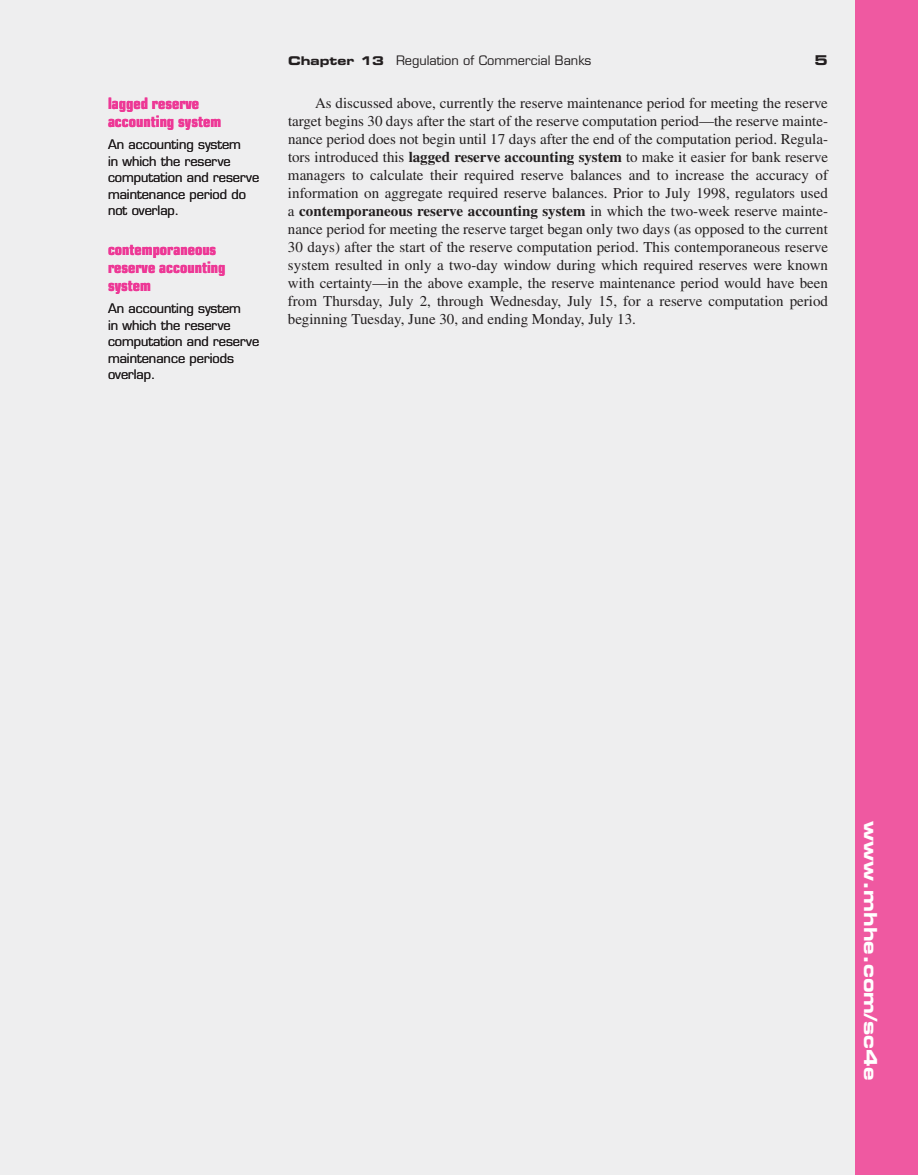
<style>
.page{position:relative;width:918px;height:1175px;background:#fff}
.page>*{position:absolute;margin:0;border:0;box-sizing:border-box;transform-origin:0 0}
.t1{font:18px "Eurostile Bold Extended Two";letter-spacing:.005em;color:#fff}
.t2{font:700 condensed 15.75px/18px "Eurostile";color:#ed3896}
.t3{font:15px/18px "Times";color:#231f20;text-align:justify}
.t4{font:13.5px "Eurostile Bold Extended Two";color:#231f20}
.t5{font:12.75px/16.5px "Eurostile";color:#231f20}
.s1{font-family:"Eurostile Bold Extended Two";font-size:12px}
.s2{font-weight:700}
</style>
<div class="page">
<div style="left:0;top:0;width:855px;height:1174px;background:#eeeeef"></div>
<div style="left:855px;top:0;width:63px;height:1174px;background:#ef59a1"></div>
<p class="t2" style="left:108px;top:95px;width:115px">lagged reserve accounting system</p>
<p class="t5" style="left:108px;top:137px;width:153px">An accounting system<br>in which the reserve computation and reserve maintenance period do not overlap.</p>
<p class="t2" style="left:108px;top:241px;width:119px">contemporaneous reserve accounting system</p>
<p class="t5" style="left:108px;top:301px;width:153px">An accounting system<br>in which the reserve computation and reserve maintenance periods overlap.</p>
<p class="t5" style="left:288px;top:53px;width:305px"><span class="s1">Chapter 13</span> Regulation of Commercial Banks</p>
<p class="t4" style="left:815px;top:55px;width:15px">5</p>
<p class="t3" style="left:288px;top:95px;width:542px;text-indent:27px">As discussed above, currently the reserve maintenance period for meeting the reserve target begins 30 days after the start of the reserve computation period—the reserve mainte&shy;nance period does not begin until 17 days after the end of the computation period. Regula&shy;tors introduced this <span class="s2">lagged reserve accounting system</span> to make it easier for bank reserve managers to calculate their required reserve balances and to increase the accuracy of information on aggregate required reserve balances. Prior to July 1998, regulators used a <span class="s2">contemporaneous reserve accounting system</span> in which the two-week reserve mainte&shy;nance period for meeting the reserve target began only two days (as opposed to the current 30 days) after the start of the reserve computation period. This contemporaneous reserve system resulted in only a two-day window during which required reserves were known with certainty—in the above example, the reserve maintenance period would have been from Thursday, July 2, through Wednesday, July 15, for a reserve computation period beginning Tuesday, June 30, and ending Monday, July 13.</p>
<p class="t1" style="left:877px;top:821px;width:261px;rotate:90deg">www.mhhe.com/sc4e</p>
</div>
